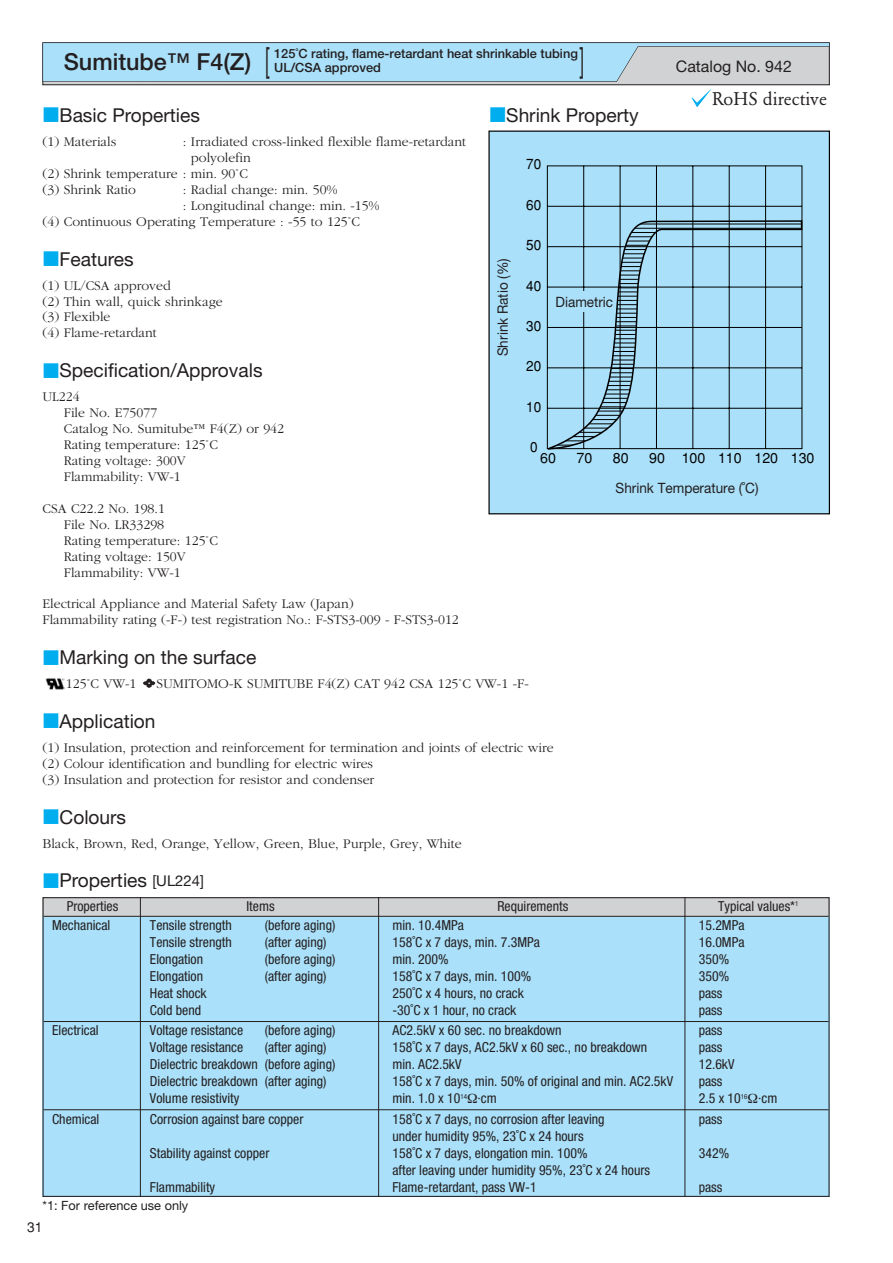
<style>
.page{position:relative;width:893px;height:1263px;background:#fff}
.page>*{position:absolute;margin:0;border:0;box-sizing:border-box;transform-origin:0 0}
.t1{font:34.05px "Helvetica Neue";color:#231f20;scale:.5 1}
.t2{font:500 23.4px "Helvetica Neue";color:#231f20}
.t3{font:19.2px "Helvetica Neue";color:#231f20}
.t4{font:18.15px "Garamond BE";color:#231f20}
.t5{font:15.9px "Helvetica Neue";color:#231f20}
.t6{font:14.25px/29.2px "Helvetica Neue";color:#231f20;scale:.95 1}
.t7{font:500 14.25px "Gothic BBB";color:#000;scale:.95 1}
.t8{font:500 14.25px "Gothic BBB";color:#000}
.t9{font:300 13.8px/15.9px "Garamond";color:#231f20}
.t10{font:condensed 13.8px "Helvetica Neue";color:#231f20}
.t11{font:500 13.8px "Gothic BBB";color:#231f20}
.t12{font:500 12.75px/13.8px "Helvetica Neue";color:#231f20}
.t13{font:12.75px "Helvetica Neue";color:#231f20}
.s1{font-family:"Futo Go B101";font-weight:700;font-size:16.95px;color:#00aeef}
.s2{font-size:14.85px}
.s3{font-family:"Gothic BBB";font-weight:500;color:#000}
</style>
<div class="page">
<svg style="left:691px;top:89px;width:20px;height:18px"></svg>
<div style="left:43px;top:43px;width:786px;height:42px;background:#d1d2d4"></div>
<div style="left:43px;top:43px;width:786px;height:42px;border:1px solid #231f20"></div>
<svg style="left:43px;top:43px;width:786px;height:39px"></svg>
<svg style="left:143px;top:679px;width:12px;height:9px"></svg>
<div style="left:488px;top:131px;width:342px;height:383px;background:#aae0f9;border:1px solid #000"></div>
<svg style="left:546px;top:165px;width:256px;height:284px"></svg>
<div style="left:565px;top:291px;width:46px;height:21px;background:#aae0f9"></div>
<div style="left:43px;top:897px;width:786px;height:20px;background:#d1d2d4"></div>
<div style="left:43px;top:917px;width:786px;height:280px;background:#aae0f9"></div>
<hr style="left:44px;top:916px;width:784px;height:1px;background:#231f20">
<hr style="left:44px;top:1021px;width:784px;height:1px;background:#231f20">
<hr style="left:44px;top:1109px;width:784px;height:1px;background:#231f20">
<hr style="left:140px;top:897px;width:1px;height:300px;background:#231f20">
<hr style="left:378px;top:897px;width:1px;height:300px;background:#231f20">
<hr style="left:684px;top:897px;width:1px;height:300px;background:#231f20">
<img style="left:45px;top:678px;width:19px;height:12px">
<p class="t1" style="left:265px;top:48px;width:10px">[</p>
<p class="t1" style="left:580px;top:48px;width:10px">]</p>
<p class="t12" style="left:274px;top:48px;width:305px">125˚C rating, flame-retardant heat shrinkable tubing<br>UL/CSA approved</p>
<p class="t2" style="left:64px;top:53px;width:189px">Sumitube™ F4(Z)</p>
<p class="t3" style="left:43px;top:108px;width:159px"><span class="s1">■</span>Basic Properties</p>
<p class="t9" style="left:43px;top:135px;width:75px">(1) Materials</p>
<p class="t9" style="left:183px;top:135px;width:284px">: Irradiated cross-linked flexible flame-retardant</p>
<p class="t9" style="left:191px;top:151px;width:61px">polyolefin</p>
<p class="t9" style="left:43px;top:167px;width:207px">(2) Shrink temperature : min. 90˚C</p>
<p class="t9" style="left:43px;top:183px;width:95px">(3) Shrink Ratio</p>
<p class="t9" style="left:183px;top:183px;width:156px">: Radial change: min. 50%</p>
<p class="t9" style="left:183px;top:199px;width:198px">: Longitudinal change: min. -15%</p>
<p class="t9" style="left:43px;top:215px;width:319px">(4) Continuous Operating Temperature : -55 to 125˚C</p>
<p class="t3" style="left:43px;top:252px;width:93px"><span class="s1">■</span>Features</p>
<p class="t9" style="left:43px;top:278px;width:182px">(1) UL/CSA approved<br>(2) Thin wall, quick shrinkage (3) Flexible<br>(4) Flame-retardant</p>
<p class="t3" style="left:43px;top:363px;width:221px"><span class="s1">■</span>Specification/Approvals</p>
<p class="t9" style="left:64px;top:390px;width:222px;text-indent:-21px">UL224<br>File No. E75077<br>Catalog No. Sumitube™ F4(Z) or 942<br>Rating temperature: 125˚C<br>Rating voltage: 300V<br>Flammability: VW-1</p>
<p class="t9" style="left:64px;top:502px;width:156px;text-indent:-21px">CSA C22.2 No. 198.1<br>File No. LR33298<br>Rating temperature: 125˚C<br>Rating voltage: 150V<br>Flammability: VW-1</p>
<p class="t9" style="left:43px;top:597px;width:418px">Electrical Appliance and Material Safety Law (Japan)<br>Flammability rating (-F-) test registration No.: F-STS3-009 - F-STS3-012</p>
<p class="t3" style="left:43px;top:651px;width:215px"><span class="s1">■</span>Marking on the surface</p>
<p class="t9" style="left:66px;top:677px;width:72px">125˚C VW-1</p>
<p class="t9" style="left:157px;top:677px;width:373px">SUMITOMO-K SUMITUBE F4(Z) CAT 942 CSA 125˚C VW-1 -F-</p>
<p class="t3" style="left:43px;top:714px;width:115px"><span class="s1">■</span>Application</p>
<p class="t9" style="left:43px;top:741px;width:512px">(1) Insulation, protection and reinforcement for termination and joints of electric wire (2) Colour identification and bundling for electric wires<br>(3) Insulation and protection for resistor and condenser</p>
<p class="t3" style="left:43px;top:810px;width:85px"><span class="s1">■</span>Colours</p>
<p class="t9" style="left:43px;top:836px;width:420px">Black, Brown, Red, Orange, Yellow, Green, Blue, Purple, Grey, White</p>
<p class="t3" style="left:43px;top:874px;width:163px"><span class="s1">■</span>Properties <span class="s2">[UL224]</span></p>
<p class="t5" style="left:675px;top:60px;width:118px">Catalog No. 942</p>
<p class="t4" style="left:712px;top:92px;width:116px">RoHS directive</p>
<p class="t3" style="left:489px;top:108px;width:151px"><span class="s1">■</span>Shrink Property</p>
<p class="t7" style="left:526px;top:159px;width:17px">70</p>
<p class="t7" style="left:526px;top:199px;width:17px">60</p>
<p class="t7" style="left:526px;top:240px;width:17px">50</p>
<p class="t6" style="left:489px;top:356px;width:105px;rotate:-90deg">Shrink Ratio (%)</p>
<p class="t7" style="left:526px;top:280px;width:17px">40</p>
<p class="t6" style="left:555px;top:288px;width:62px">Diametric</p>
<p class="t7" style="left:526px;top:320px;width:17px">30</p>
<p class="t7" style="left:526px;top:361px;width:17px">20</p>
<p class="t7" style="left:526px;top:401px;width:17px">10</p>
<p class="t7" style="left:530px;top:441px;width:9px">0</p>
<p class="t6" style="left:615px;top:445px;width:211px;text-indent:34px"><span class="s3">90 100 110 120 130<br></span>Shrink Temperature (˚C)</p>
<p class="t8" style="left:540px;top:453px;width:17px">60</p>
<p class="t8" style="left:576px;top:453px;width:17px">70</p>
<p class="t8" style="left:613px;top:453px;width:17px">80</p>
<p class="t10" style="left:67px;top:901px;width:53px">Properties</p>
<p class="t10" style="left:246px;top:901px;width:30px">Items</p>
<p class="t10" style="left:497px;top:901px;width:72px">Requirements</p>
<p class="t10" style="left:718px;top:901px;width:82px">Typical values*<sup>1</sup></p>
<p class="t10" style="left:52px;top:920px;width:60px">Mechanical</p>
<p class="t10" style="left:150px;top:920px;width:83px">Tensile strength</p>
<p class="t10" style="left:265px;top:920px;width:72px">(before aging)</p>
<p class="t10" style="left:392px;top:920px;width:73px">min. 10.4MPa</p>
<p class="t10" style="left:698px;top:920px;width:47px">15.2MPa</p>
<p class="t10" style="left:150px;top:937px;width:83px">Tensile strength</p>
<p class="t10" style="left:265px;top:937px;width:63px">(after aging)</p>
<p class="t10" style="left:392px;top:937px;width:149px">158˚C x 7 days, min. 7.3MPa</p>
<p class="t10" style="left:698px;top:937px;width:47px">16.0MPa</p>
<p class="t10" style="left:150px;top:954px;width:55px">Elongation</p>
<p class="t10" style="left:265px;top:954px;width:72px">(before aging)</p>
<p class="t10" style="left:392px;top:954px;width:58px">min. 200%</p>
<p class="t10" style="left:698px;top:954px;width:32px">350%</p>
<p class="t10" style="left:150px;top:971px;width:55px">Elongation</p>
<p class="t10" style="left:265px;top:971px;width:63px">(after aging)</p>
<p class="t10" style="left:392px;top:971px;width:140px">158˚C x 7 days, min. 100%</p>
<p class="t10" style="left:698px;top:971px;width:32px">350%</p>
<p class="t10" style="left:150px;top:988px;width:58px">Heat shock</p>
<p class="t10" style="left:392px;top:988px;width:133px">250˚C x 4 hours, no crack</p>
<p class="t10" style="left:698px;top:988px;width:25px">pass</p>
<p class="t10" style="left:150px;top:1005px;width:53px">Cold bend</p>
<p class="t10" style="left:392px;top:1005px;width:125px">-30˚C x 1 hour, no crack</p>
<p class="t10" style="left:698px;top:1005px;width:25px">pass</p>
<p class="t10" style="left:52px;top:1025px;width:48px">Electrical</p>
<p class="t10" style="left:150px;top:1025px;width:95px">Voltage resistance</p>
<p class="t10" style="left:265px;top:1025px;width:72px">(before aging)</p>
<p class="t10" style="left:392px;top:1025px;width:170px">AC2.5kV x 60 sec. no breakdown</p>
<p class="t10" style="left:698px;top:1025px;width:25px">pass</p>
<p class="t10" style="left:150px;top:1043px;width:95px">Voltage resistance</p>
<p class="t10" style="left:265px;top:1043px;width:63px">(after aging)</p>
<p class="t10" style="left:392px;top:1043px;width:256px">158˚C x 7 days, AC2.5kV x 60 sec., no breakdown</p>
<p class="t10" style="left:698px;top:1043px;width:25px">pass</p>
<p class="t10" style="left:150px;top:1060px;width:187px">Dielectric breakdown (before aging)</p>
<p class="t10" style="left:392px;top:1060px;width:70px">min. AC2.5kV</p>
<p class="t10" style="left:698px;top:1060px;width:37px">12.6kV</p>
<p class="t10" style="left:150px;top:1077px;width:178px">Dielectric breakdown (after aging)</p>
<p class="t10" style="left:392px;top:1077px;width:282px">158˚C x 7 days, min. 50% of original and min. AC2.5kV</p>
<p class="t10" style="left:698px;top:1077px;width:25px">pass</p>
<p class="t10" style="left:150px;top:1094px;width:91px">Volume resistivity</p>
<p class="t10" style="left:392px;top:1094px;width:106px">min. 1.0 x 10<sup>14</sup> ·cm</p>
<p class="t10" style="left:698px;top:1094px;width:80px">2.5 x 10<sup>16</sup> ·cm</p>
<p class="t10" style="left:52px;top:1114px;width:49px">Chemical</p>
<p class="t10" style="left:150px;top:1114px;width:155px">Corrosion against bare copper</p>
<p class="t10" style="left:392px;top:1114px;width:214px">158˚C x 7 days, no corrosion after leaving</p>
<p class="t10" style="left:698px;top:1114px;width:25px">pass</p>
<p class="t10" style="left:392px;top:1131px;width:193px">under humidity 95%, 23˚C x 24 hours</p>
<p class="t10" style="left:150px;top:1148px;width:121px">Stability against copper</p>
<p class="t10" style="left:392px;top:1148px;width:196px">158˚C x 7 days, elongation min. 100%</p>
<p class="t10" style="left:698px;top:1148px;width:32px">342%</p>
<p class="t10" style="left:392px;top:1165px;width:259px">after leaving under humidity 95%, 23˚C x 24 hours</p>
<p class="t10" style="left:150px;top:1182px;width:67px">Flammability</p>
<p class="t10" style="left:392px;top:1182px;width:146px">Flame-retardant, pass VW-1</p>
<p class="t10" style="left:698px;top:1182px;width:25px">pass</p>
<p class="t13" style="left:43px;top:1201px;width:147px">*1: For reference use only</p>
<p class="t11" style="left:27px;top:1222px;width:17px">31</p>
</div>
